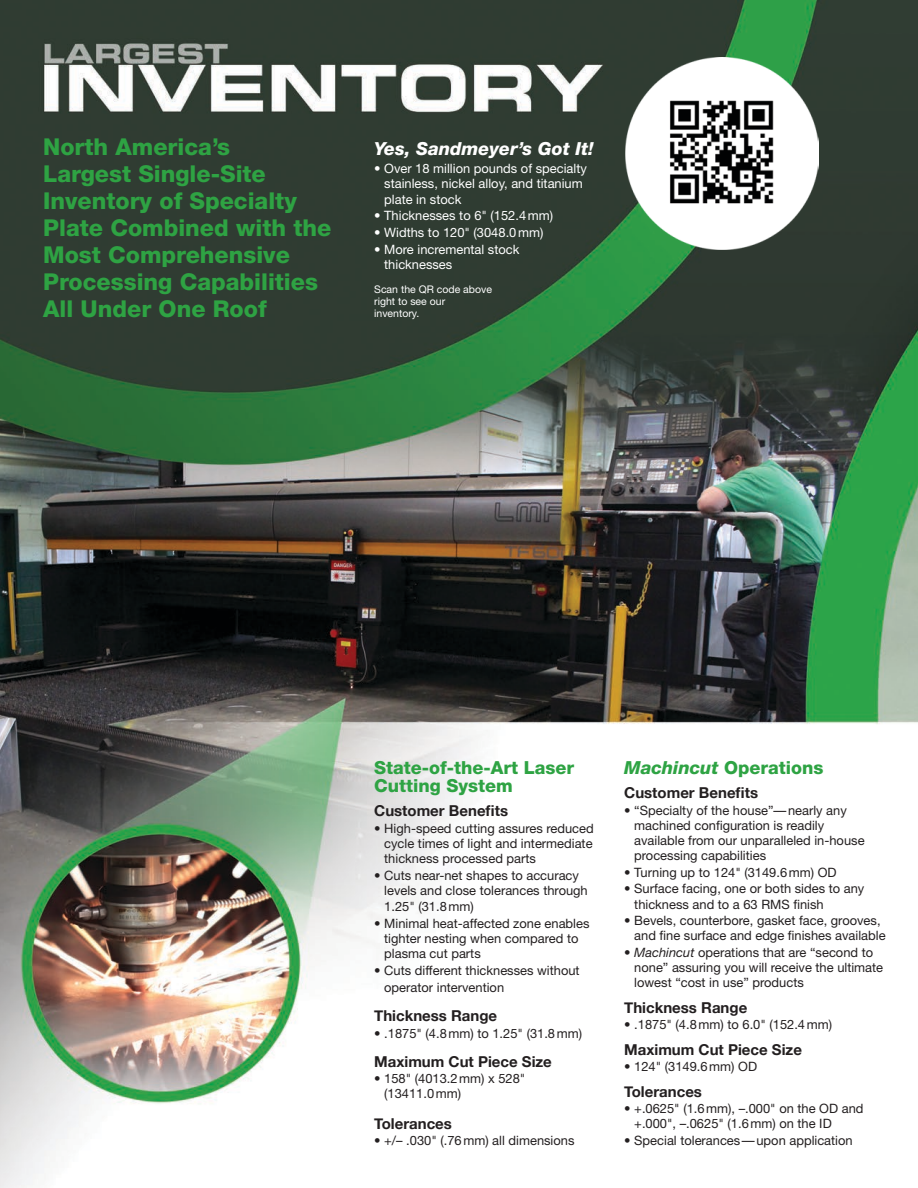
<style>
.page{position:relative;width:918px;height:1188px;background:#fff}
.page>*{position:absolute;margin:0;border:0;box-sizing:border-box;transform-origin:0 0}
.t1{font:800 23.25px/27px "Helvetica Neue";color:#2ea343}
.t2{font:800 18px/18px "Helvetica Neue";color:#2ea343}
.t3{font:italic 800 18px "Helvetica Neue";color:#fff}
.subtitle{font:700 15px "Helvetica Neue";color:#231f20}
.Bullets{font:700 15px "Helvetica Neue";color:#231f20}
.Bullets-2{font:12.9px/15.1px "Helvetica Neue";color:#231f20}
.Bullets-3{font:12.9px/15.1px "Helvetica Neue";color:#fff}
.t4{font:10.5px/12px "Helvetica Neue";color:#fff}
.s1{font-style:italic}
</style>
<div class="page">
<img style="left:0;top:0;width:918px;height:1188px">
<img style="left:626px;top:57px;width:192px;height:193px">
<p class="t1" style="left:43px;top:133px;width:290px">North America’s<br>Largest Single-Site<br>Inventory of Specialty<br>Plate Combined with the<br>Most Comprehensive<br>Processing Capabilities<br>All Under One Roof</p>
<p class="t3" style="left:374px;top:138px;width:221px">Yes, Sandmeyer’s Got It!</p>
<p class="Bullets-3" style="left:384px;top:161px;width:204px;text-indent:-10px">• Over 18 million pounds of specialty stainless, nickel alloy, and titanium plate in stock</p>
<p class="Bullets-3" style="left:374px;top:208px;width:180px">• Thicknesses to 6" (152.4mm)</p>
<p class="Bullets-3" style="left:374px;top:225px;width:171px">• Widths to 120" (3048.0mm)</p>
<p class="Bullets-3" style="left:384px;top:241px;width:137px;text-indent:-10px">• More incremental stock thicknesses</p>
<p class="t4" style="left:374px;top:283px;width:119px">Scan the QR code above right to see our inventory.</p>
<p class="t2" style="left:374px;top:759px;width:202px">State-of-the-Art Laser<br>Cutting System</p>
<p class="subtitle" style="left:374px;top:802px;width:135px">Customer Benefits</p>
<p class="Bullets-2" style="left:384px;top:820px;width:211px;text-align:justify;text-indent:-10px">• High-speed cutting assures reduced cycle times of light and intermediate thickness processed parts</p>
<p class="Bullets-2" style="left:384px;top:868px;width:205px;text-indent:-10px">• Cuts near-net shapes to accuracy levels and close tolerances through<br>1.25" (31.8mm)</p>
<p class="Bullets-2" style="left:384px;top:915px;width:207px;text-indent:-10px">• Minimal heat-affected zone enables tighter nesting when compared to plasma cut parts</p>
<p class="Bullets-2" style="left:384px;top:962px;width:197px;line-height:16.5px;text-indent:-10px">• Cuts different thicknesses without operator intervention</p>
<p class="Bullets" style="left:374px;top:1007px;width:125px">Thickness Range</p>
<p class="Bullets-2" style="left:374px;top:1025px;width:209px">• .1875" (4.8mm) to 1.25" (31.8mm)</p>
<p class="subtitle" style="left:374px;top:1052px;width:179px">Maximum Cut Piece Size</p>
<p class="Bullets-2" style="left:384px;top:1071px;width:143px;text-indent:-10px">• 158" (4013.2mm) x 528" (13411.0mm)</p>
<p class="subtitle" style="left:374px;top:1114px;width:79px">Tolerances</p>
<p class="Bullets-2" style="left:374px;top:1133px;width:202px">• +/– .030" (.76mm) all dimensions</p>
<p class="t2" style="left:624px;top:759px;width:201px"><span class="s1">Machincut</span> Operations</p>
<p class="subtitle" style="left:624px;top:784px;width:135px">Customer Benefits</p>
<p class="Bullets-2" style="left:634px;top:802px;width:232px;text-indent:-10px">• “Specialty of the house”—nearly any machined configuration is readily available from our unparalleled in-house processing capabilities</p>
<p class="Bullets-2" style="left:624px;top:864px;width:214px">• Turning up to 124" (3149.6mm) OD</p>
<p class="Bullets-2" style="left:634px;top:881px;width:232px;text-indent:-10px">• Surface facing, one or both sides to any thickness and to a 63 RMS finish</p>
<p class="Bullets-2" style="left:634px;top:913px;width:253px;text-indent:-10px">• Bevels, counterbore, gasket face, grooves, and fine surface and edge finishes available</p>
<p class="Bullets-2" style="left:634px;top:945px;width:250px;text-indent:-10px">• <span class="s1">Machincut</span> operations that are “second to none” assuring you will receive the ultimate lowest “cost in use” products</p>
<p class="subtitle" style="left:624px;top:998px;width:125px">Thickness Range</p>
<p class="Bullets-2" style="left:624px;top:1017px;width:209px">• .1875" (4.8mm) to 6.0" (152.4mm)</p>
<p class="subtitle" style="left:624px;top:1040px;width:179px">Maximum Cut Piece Size</p>
<p class="Bullets-2" style="left:624px;top:1059px;width:134px">• 124" (3149.6mm) OD</p>
<p class="subtitle" style="left:624px;top:1082px;width:79px">Tolerances</p>
<p class="Bullets-2" style="left:634px;top:1101px;width:231px;text-indent:-10px">• +.0625" (1.6mm), –.000" on the OD and +.000", –.0625" (1.6mm) on the ID</p>
<p class="Bullets-2" style="left:624px;top:1133px;width:230px">• Special tolerances—upon application</p>
</div>
